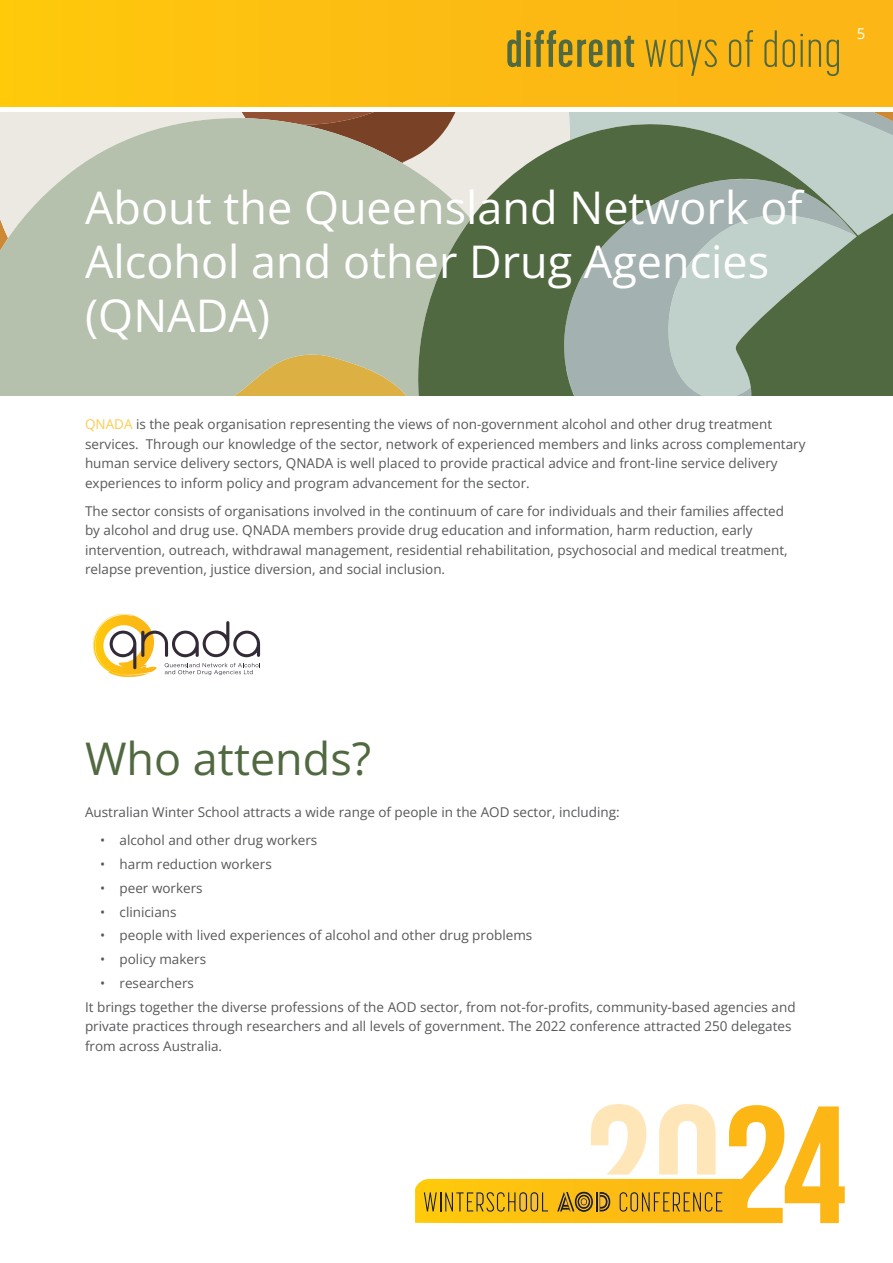
<style>
.page{position:relative;width:893px;height:1263px;background:#fff}
.page>*{position:absolute;margin:0;border:0;box-sizing:border-box;transform-origin:0 0}
.t1{font:45px/54px "Open Sans";color:#fff}
.t2{font:45px "Open Sans";color:#516940}
.t3{font:15px "Open Sans";color:#fff}
.Body{font:13.5px/19.5px "Open Sans";color:#57585a}
.s1{color:#fccc4e}
</style>
<div class="page">
<div style="left:0;top:0;width:893px;height:106px;background:#fdbc12"></div>
<div style="left:0;top:112px;width:556px;height:12px;background:#ebe9e1"></div>
<svg style="left:177px;top:112px;width:291px;height:5px"></svg>
<svg style="left:0;top:117px;width:499px;height:278px;background:#b9bfa9"></svg>
<svg style="left:556px;top:112px;width:337px;height:12px;background:#bfcdc6"></svg>
<svg style="left:417px;top:124px;width:476px;height:271px;background:#869882"></svg>
<svg style="left:92px;top:614px;width:169px;height:63px"></svg>
<svg style="left:415px;top:1104px;width:430px;height:119px"></svg>
<svg style="left:507px;top:30px;width:127px;height:38px"></svg>
<svg style="left:645px;top:39px;width:72px;height:37px"></svg>
<svg style="left:729px;top:30px;width:24px;height:37px"></svg>
<svg style="left:764px;top:30px;width:13px;height:37px"></svg>
<svg style="left:783px;top:34px;width:20px;height:33px"></svg>
<hr style="left:801px;top:40px;width:2px;height:27px;background:#516940">
<svg style="left:809px;top:40px;width:12px;height:27px"></svg>
<svg style="left:827px;top:40px;width:12px;height:36px"></svg>
<p class="t3" style="left:857px;top:23px;width:10px">5</p>
<p class="t1" style="left:85px;top:179px;width:719px">About the Queensland Network of<br>Alcohol and other Drug Agencies (QNADA)</p>
<p class="Body" style="left:85px;top:414px;width:722px"><span class="s1">QNADA</span> is the peak organisation representing the views of non-government alcohol and other drug treatment services. Through our knowledge of the sector, network of experienced members and links across complementary human service delivery sectors, QNADA is well placed to provide practical advice and front-line service delivery experiences to inform policy and program advancement for the sector.</p>
<p class="Body" style="left:85px;top:501px;width:704px">The sector consists of organisations involved in the continuum of care for individuals and their families affected by alcohol and drug use. QNADA members provide drug education and information, harm reduction, early intervention, outreach, withdrawal management, residential rehabilitation, psychosocial and medical treatment, relapse prevention, justice diversion, and social inclusion.</p>
<p class="t2" style="left:85px;top:728px;width:288px">Who attends?</p>
<p class="Body" style="left:85px;top:802px;width:536px">Australian Winter School attracts a wide range of people in the AOD sector, including:</p>
<p class="Body" style="left:100px;top:830px;width:219px">• alcohol and other drug workers</p>
<p class="Body" style="left:100px;top:854px;width:173px">• harm reduction workers</p>
<p class="Body" style="left:100px;top:878px;width:104px">• peer workers</p>
<p class="Body" style="left:100px;top:902px;width:78px">• clinicians</p>
<p class="Body" style="left:100px;top:925px;width:434px">• people with lived experiences of alcohol and other drug problems</p>
<p class="Body" style="left:100px;top:949px;width:108px">• policy makers</p>
<p class="Body" style="left:100px;top:973px;width:95px">• researchers</p>
<p class="Body" style="left:85px;top:997px;width:712px">It brings together the diverse professions of the AOD sector, from not-for-profits, community-based agencies and private practices through researchers and all levels of government. The 2022 conference attracted 250 delegates from across Australia.</p>
</div>
